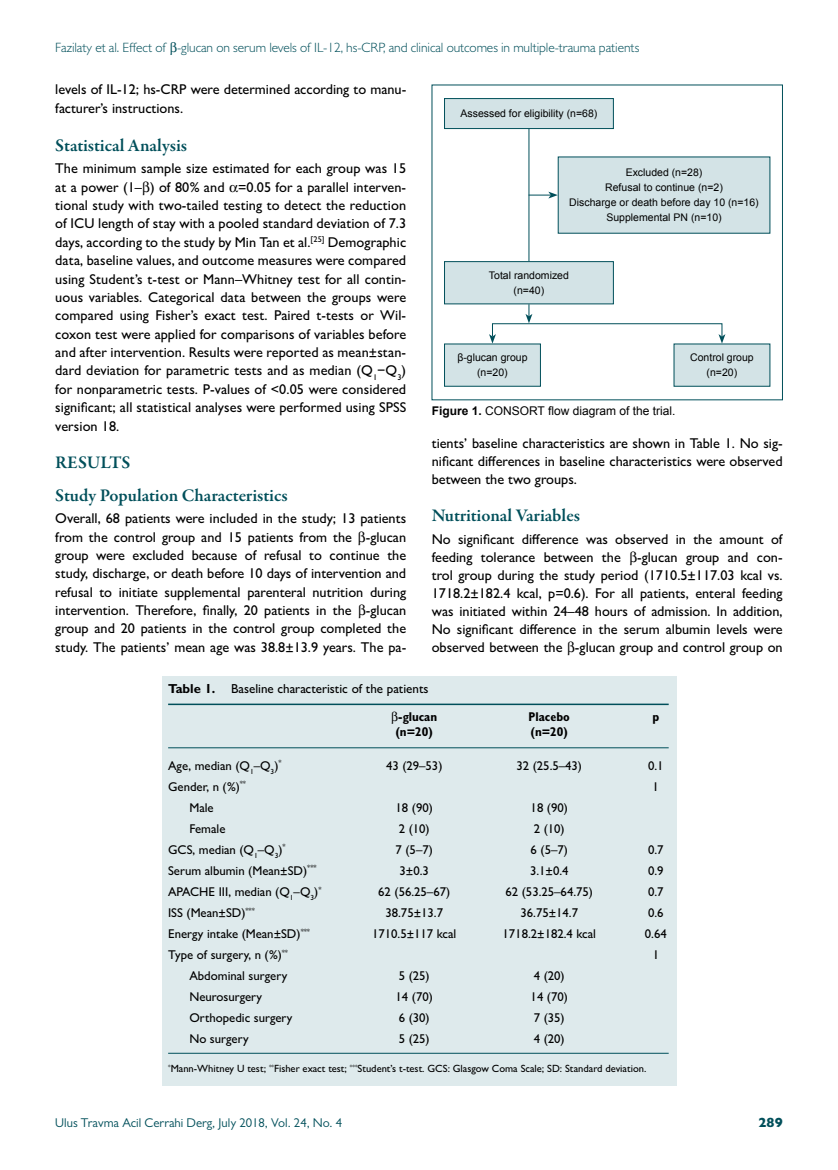
<style>
.page{position:relative;width:838px;height:1170px;background:#fff}
.page>*{position:absolute;margin:0;border:0;box-sizing:border-box;transform-origin:0 0}
.t1{font:600 18px/32.1px "Garamond Premr Pro";letter-spacing:-.005em;color:#004f5a}
.t2{font:500 14.25px/18.3px "Gill Sans MT Pro";color:#000;text-align:justify}
.t3{font:300 13.5px "Gill Sans MT Pro";letter-spacing:-.005em;color:#004f5a}
.t4{font:800 13.5px "Gill Sans MT Pro";color:#004f5a}
.t5{font:500 13.05px "Gill Sans MT Pro";color:#000}
.t6{font:500 12.75px "Gill Sans MT Pro";color:#000}
.t7{font:12.75px "Gill Sans MT Pro";color:#004f5a}
.t8{font:700 condensed 12.75px "Gill Sans MT Pro";color:#000}
.t9{font:12px "Arial";color:#000}
.t10{font:10.5px/15px "Arial";color:#000;text-align:center}
.t11{font:500 10.5px "Gill Sans MT Pro";color:#000}
.s1{font-weight:700}
</style>
<div class="page">
<div style="left:162px;top:676px;width:514px;height:409px;background:#deeaec"></div>
<hr style="left:168px;top:703px;width:500px;height:2px;background:#004f5a">
<hr style="left:168px;top:747px;width:500px;height:1px;background:#004f5a">
<hr style="left:168px;top:1052px;width:500px;height:1px;background:#004f5a">
<div style="left:444px;top:98px;width:170px;height:31px;background:#d3e3e6;border:1px solid #004f5a"></div>
<div style="left:444px;top:261px;width:170px;height:43px;background:#d3e3e6;border:1px solid #004f5a"></div>
<div style="left:444px;top:343px;width:97px;height:43px;background:#d3e3e6;border:1px solid #004f5a"></div>
<div style="left:673px;top:343px;width:97px;height:43px;background:#d3e3e6"></div>
<div style="left:558px;top:156px;width:212px;height:77px;background:#d3e3e6"></div>
<hr style="left:528px;top:129px;width:1px;height:132px;background:#004f5a">
<svg style="left:525px;top:304px;width:7px;height:19px"></svg>
<svg style="left:528px;top:192px;width:30px;height:6px"></svg>
<svg style="left:489px;top:334px;width:7px;height:9px"></svg>
<svg style="left:718px;top:334px;width:7px;height:9px"></svg>
<p class="t3" style="left:55px;top:39px;width:585px">Fazilaty et al. Effect of -glucan on serum levels of IL-12, hs-CRP, and clinical outcomes in multiple-trauma patients</p>
<p class="t2" style="left:55px;top:80px;width:352px">levels of IL-12; hs-CRP were determined according to manu&shy;facturer’s instructions.</p>
<p class="t1" style="left:55px;top:129px;width:133px">Statistical Analysis</p>
<p class="t2" style="left:55px;top:159px;width:352px">The minimum sample size estimated for each group was 15 at a power (1– ) of 80% and =0.05 for a parallel interven&shy;tional study with two-tailed testing to detect the reduction of ICU length of stay with a pooled standard deviation of 7.3 days, according to the study by Min Tan et al.<sup>[25]</sup> Demographic data, baseline values, and outcome measures were compared using Student’s t-test or Mann–Whitney test for all contin&shy;uous variables. Categorical data between the groups were compared using Fisher’s exact test. Paired t-tests or Wil&shy;coxon test were applied for comparisons of variables before and after intervention. Results were reported as mean±stan&shy;dard deviation for parametric tests and as median (Q<sub>1</sub>−Q<sub>3</sub>) for nonparametric tests. P-values of &lt;0.05 were considered significant; all statistical analyses were performed using SPSS version 18.</p>
<p class="t1" style="left:55px;top:447px;width:234px">RESULTS<br>Study Population Characteristics</p>
<p class="t2" style="left:55px;top:509px;width:352px">Overall, 68 patients were included in the study; 13 patients from the control group and 15 patients from the -glucan group were excluded because of refusal to continue the study, discharge, or death before 10 days of intervention and refusal to initiate supplemental parenteral nutrition during intervention. Therefore, finally, 20 patients in the -glucan group and 20 patients in the control group completed the study. The patients’ mean age was 38.8±13.9 years. The pa-</p>
<p class="t10" style="left:460px;top:106px;width:138px">Assessed for eligibility (n=68)</p>
<p class="t10" style="left:569px;top:165px;width:191px">Excluded (n=28)<br>Refusal to continue (n=2)<br>Discharge or death before day 10 (n=16)<br>Supplemental PN (n=10)</p>
<p class="t10" style="left:489px;top:268px;width:81px">Total randomized (n=40)</p>
<p class="t10" style="left:457px;top:350px;width:72px">β-glucan group (n=20)</p>
<p class="t10" style="left:690px;top:350px;width:65px">Control group (n=20)</p>
<p class="t9" style="left:432px;top:402px;width:245px"><span class="s1">Figure 1.</span> CONSORT flow diagram of the trial.</p>
<p class="t2" style="left:432px;top:434px;width:352px">tients’ baseline characteristics are shown in Table 1. No sig&shy;nificant differences in baseline characteristics were observed between the two groups.</p>
<p class="t1" style="left:432px;top:500px;width:150px">Nutritional Variables</p>
<p class="t2" style="left:432px;top:529px;width:352px">No significant difference was observed in the amount of feeding tolerance between the -glucan group and con&shy;trol group during the study period (1710.5±117.03 kcal vs.<br>1718.2±182.4 kcal, p=0.6). For all patients, enteral feeding was initiated within 24–48 hours of admission. In addition, No significant difference in the serum albumin levels were observed between the -glucan group and control group on</p>
<p class="t5" style="left:168px;top:680px;width:262px"><span class="s1">Table 1.</span> Baseline characteristic of the patients</p>
<p class="t8" style="left:398px;top:708px;width:40px">-glucan</p>
<p class="t8" style="left:528px;top:708px;width:43px">Placebo</p>
<p class="t8" style="left:652px;top:708px;width:8px">p</p>
<p class="t8" style="left:395px;top:724px;width:39px">(n=20)</p>
<p class="t8" style="left:530px;top:724px;width:39px">(n=20)</p>
<p class="t6" style="left:168px;top:757px;width:115px">Age, median (Q<sub>1</sub>–Q<sub>3</sub>)<sup>*</sup></p>
<p class="t6" style="left:386px;top:757px;width:58px">43 (29–53)</p>
<p class="t6" style="left:516px;top:757px;width:67px">32 (25.5–43)</p>
<p class="t6" style="left:648px;top:757px;width:17px">0.1</p>
<p class="t6" style="left:168px;top:778px;width:79px">Gender, n (%)<sup>**</sup></p>
<p class="t6" style="left:652px;top:778px;width:8px">1</p>
<p class="t6" style="left:189px;top:799px;width:26px">Male</p>
<p class="t6" style="left:395px;top:799px;width:39px">18 (90)</p>
<p class="t6" style="left:530px;top:799px;width:39px">18 (90)</p>
<p class="t6" style="left:189px;top:820px;width:38px">Female</p>
<p class="t6" style="left:399px;top:820px;width:32px">2 (10)</p>
<p class="t6" style="left:534px;top:820px;width:32px">2 (10)</p>
<p class="t6" style="left:168px;top:841px;width:119px">GCS, median (Q<sub>1</sub>–Q<sub>3</sub>)<sup>*</sup></p>
<p class="t6" style="left:395px;top:841px;width:39px">7 (5–7)</p>
<p class="t6" style="left:530px;top:841px;width:39px">6 (5–7)</p>
<p class="t6" style="left:648px;top:841px;width:17px">0.7</p>
<p class="t6" style="left:168px;top:862px;width:150px">Serum albumin (Mean±SD)<sup>***</sup></p>
<p class="t6" style="left:399px;top:862px;width:31px">3±0.3</p>
<p class="t6" style="left:530px;top:862px;width:40px">3.1±0.4</p>
<p class="t6" style="left:648px;top:862px;width:17px">0.9</p>
<p class="t6" style="left:168px;top:883px;width:155px">APACHE III, median (Q<sub>1</sub>–Q<sub>3</sub>)<sup>*</sup></p>
<p class="t6" style="left:378px;top:883px;width:73px">62 (56.25–67)</p>
<p class="t6" style="left:505px;top:883px;width:89px">62 (53.25–64.75)</p>
<p class="t6" style="left:648px;top:883px;width:17px">0.7</p>
<p class="t6" style="left:168px;top:904px;width:88px">ISS (Mean±SD)<sup>***</sup></p>
<p class="t6" style="left:385px;top:904px;width:59px">38.75±13.7</p>
<p class="t6" style="left:520px;top:904px;width:59px">36.75±14.7</p>
<p class="t6" style="left:648px;top:904px;width:17px">0.6</p>
<p class="t6" style="left:168px;top:925px;width:143px">Energy intake (Mean±SD)<sup>***</sup></p>
<p class="t6" style="left:372px;top:925px;width:86px">1710.5±117 kcal</p>
<p class="t6" style="left:502px;top:925px;width:95px">1718.2±182.4 kcal</p>
<p class="t6" style="left:645px;top:925px;width:23px">0.64</p>
<p class="t6" style="left:168px;top:946px;width:121px">Type of surgery, n (%)<sup>**</sup></p>
<p class="t6" style="left:652px;top:946px;width:8px">1</p>
<p class="t6" style="left:189px;top:967px;width:99px">Abdominal surgery</p>
<p class="t6" style="left:399px;top:967px;width:32px">5 (25)</p>
<p class="t6" style="left:534px;top:967px;width:32px">4 (20)</p>
<p class="t6" style="left:189px;top:988px;width:74px">Neurosurgery</p>
<p class="t6" style="left:395px;top:988px;width:39px">14 (70)</p>
<p class="t6" style="left:530px;top:988px;width:39px">14 (70)</p>
<p class="t6" style="left:189px;top:1009px;width:105px">Orthopedic surgery</p>
<p class="t6" style="left:399px;top:1009px;width:32px">6 (30)</p>
<p class="t6" style="left:534px;top:1009px;width:32px">7 (35)</p>
<p class="t6" style="left:189px;top:1030px;width:61px">No surgery</p>
<p class="t6" style="left:399px;top:1030px;width:32px">5 (25)</p>
<p class="t6" style="left:534px;top:1030px;width:32px">4 (20)</p>
<p class="t11" style="left:168px;top:1062px;width:480px"><sup>*</sup>Mann-Whitney U test; <sup>**</sup>Fisher exact test; <sup>***</sup>Student’s t-test. GCS: Glasgow Coma Scale; SD: Standard deviation.</p>
<p class="t7" style="left:55px;top:1115px;width:288px">Ulus Travma Acil Cerrahi Derg, July 2018, Vol. 24, No. 4</p>
<p class="t4" style="left:758px;top:1114px;width:26px">289</p>
</div>
